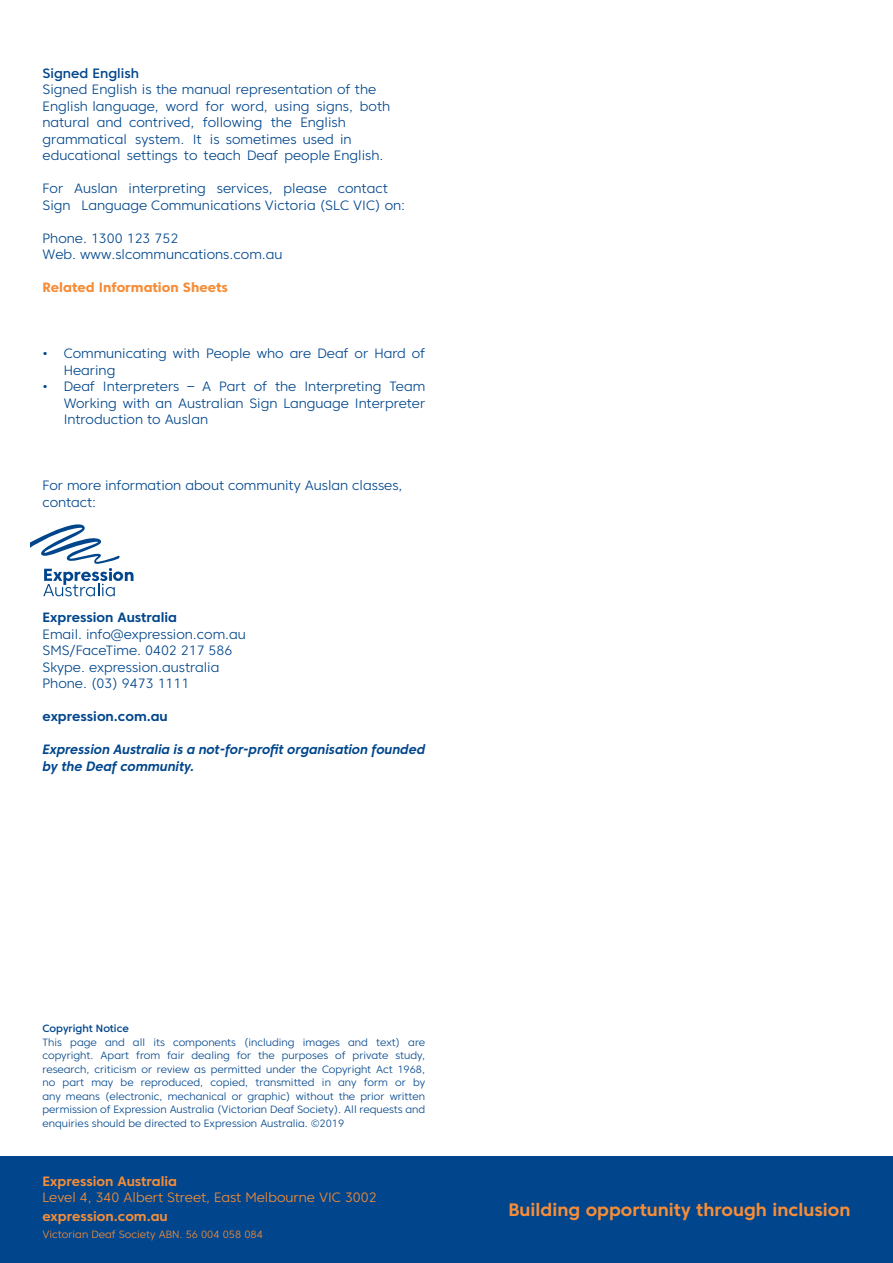
<style>
.page{position:relative;width:893px;height:1263px;background:#fff}
.page>*{position:absolute;margin:0;border:0;box-sizing:border-box;transform-origin:0 0}
.t1{font:700 18px "Core Sans C 65";color:#f68d38}
.t2{font:300 13.5px/16.5px "Core Sans C 35";color:#01468c}
.t3{font:13.5px/16.5px "Core Sans C 65 Bold It";color:#01468c;scale:.95 1}
.t4{font:300 13.5px "Core Sans C 35";color:#f68d38}
.t5{font:700 13.5px "Core Sans C 65";color:#f68d38}
.t6{font:700 13.5px "Core Sans C 65";color:#01468c}
.t7{font:800 13.5px "Core Sans C 75";color:#f68d38}
.t8{font:500 13.5px "Core Sans C 55";color:#01468c}
.t9{font:300 10.5px/13.5px "Core Sans C 35";color:#01468c;text-align:justify}
.t10{font:300 10.5px "Core Sans C 35";color:#f68d38}
.t11{font:500 10.5px "Core Sans C 55";color:#01468c}
</style>
<div class="page">
<div style="left:0;top:1157px;width:893px;height:106px;background:#01468c"></div>
<svg style="left:30px;top:524px;width:103px;height:72px"></svg>
<p class="t8" style="left:43px;top:64px;width:98px">Signed English</p>
<p class="t2" style="left:43px;top:81px;width:349px">Signed English is the manual representation of the English language, word for word, using signs, both natural and contrived, following the English grammatical system. It is sometimes used in educational settings to teach Deaf people English.</p>
<p class="t2" style="left:43px;top:180px;width:364px">For Auslan interpreting services, please contact<br>Sign Language Communications Victoria (SLC VIC) on:</p>
<p class="t2" style="left:43px;top:230px;width:242px">Phone. 1300 123 752<br>Web. www.slcommuncations.com.au</p>
<p class="t7" style="left:43px;top:279px;width:187px">Related Information Sheets</p>
<p class="t2" style="left:64px;top:345px;width:363px;text-indent:-21px">• Communicating with People who are Deaf or Hard of<br>Hearing</p>
<p class="t2" style="left:64px;top:378px;width:363px;text-align:justify;text-indent:-21px">• Deaf Interpreters – A Part of the Interpreting Team Working with an Australian Sign Language Interpreter Introduction to Auslan</p>
<p class="t2" style="left:43px;top:477px;width:362px">For more information about community Auslan classes, contact:</p>
<p class="t6" style="left:43px;top:609px;width:136px">Expression Australia</p>
<p class="t2" style="left:43px;top:626px;width:205px">Email. info@expression.com.au<br>SMS/FaceTime. 0402 217 586<br>Skype. expression.australia<br>Phone. (03) 9473 1111</p>
<p class="t6" style="left:43px;top:708px;width:127px">expression.com.au</p>
<p class="t3" style="left:43px;top:741px;width:404px">Expression Australia is a not-for-profit organisation founded by the Deaf community.</p>
<p class="t11" style="left:43px;top:1022px;width:88px">Copyright Notice</p>
<p class="t9" style="left:43px;top:1035px;width:384px">This page and all its components (including images and text) are copyright. Apart from fair dealing for the purposes of private study, research, criticism or review as permitted under the Copyright Act 1968, no part may be reproduced, copied, transmitted in any form or by any means (electronic, mechanical or graphic) without the prior written permission of Expression Australia (Victorian Deaf Society). All requests and enquiries should be directed to Expression Australia. ©2019</p>
<p class="t5" style="left:43px;top:1172px;width:136px">Expression Australia</p>
<p class="t4" style="left:43px;top:1189px;width:336px">Level 4, 340 Albert Street, East Melbourne VIC 3002</p>
<p class="t5" style="left:43px;top:1207px;width:127px">expression.com.au</p>
<p class="t10" style="left:43px;top:1228px;width:222px">Victorian Deaf Society ABN. 56 004 058 084</p>
<h1 class="t1" style="left:508px;top:1199px;width:343px">Building opportunity through inclusion</h1>
</div>
